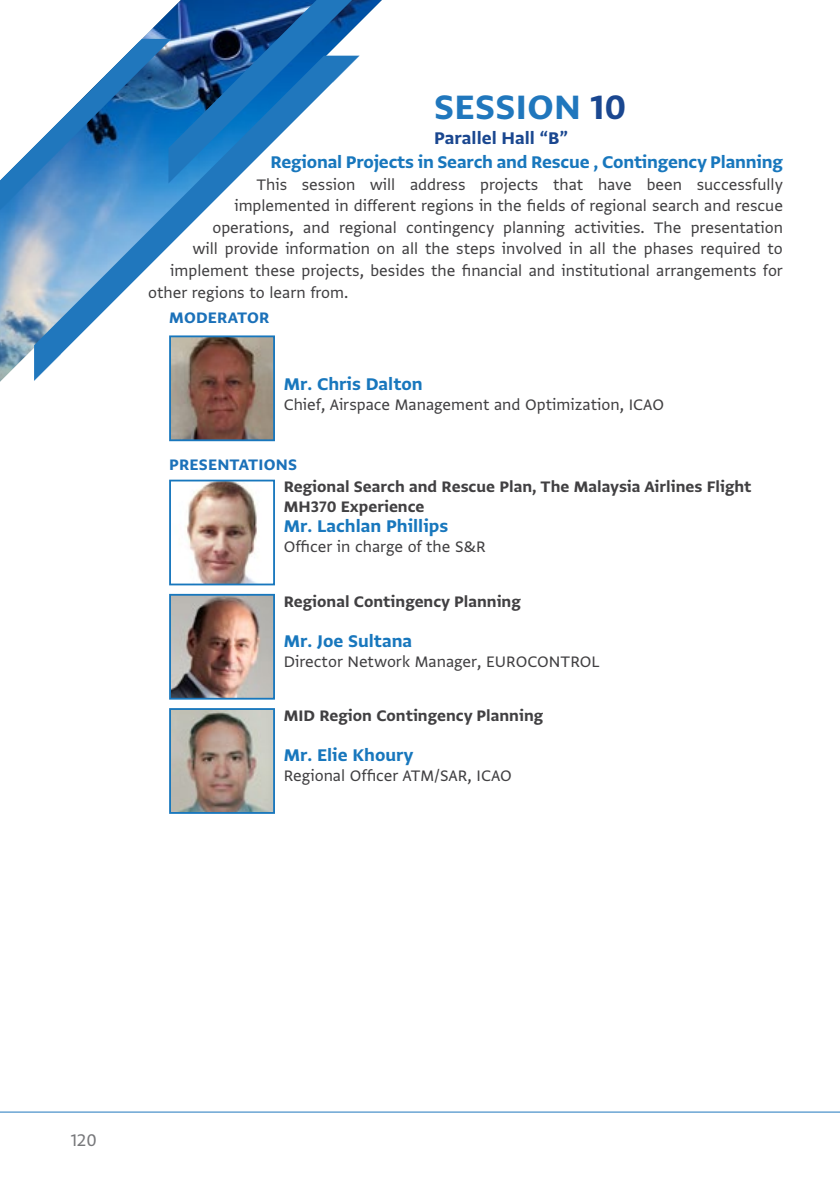
<style>
.page{position:relative;width:840px;height:1191px;background:#fff}
.page>*{position:absolute;margin:0;border:0;box-sizing:border-box;transform-origin:0 0}
.t1{font:700 40px "Greta Arabic AR+LT";letter-spacing:.01em;color:#2077bd}
.t2{font:700 20px "Greta Arabic AR+LT";letter-spacing:-.01em;color:#1877bd}
.t3{font:700 20px "Greta Arabic AR+LT";color:#1a4790}
.t4{font:20px "Greta Arabic AR+LT";color:#77787b}
.t5{font:18px "Greta Arabic AR+LT";color:#414042}
.t6{font:700 18px/20px "Greta Arabic AR+LT";color:#414042}
.t7{font:700 18px "Greta Arabic AR+LT";letter-spacing:.01em;color:#1b71b9}
.s1{color:#1a4790}
</style>
<div class="page">
<img style="left:0;top:0;width:382px;height:382px">
<svg style="left:34px;top:214px;width:325px;height:167px"></svg>
<svg style="left:0;top:0;width:380px;height:214px"></svg>
<svg style="left:0;top:1111px;width:839px;height:1px"></svg>
<img style="left:172px;top:338px;width:100px;height:100px">
<div style="left:169px;top:335px;width:106px;height:106px;border:2px solid #1877bd"></div>
<img style="left:185px;top:482px;width:72px;height:100px">
<div style="left:169px;top:479px;width:106px;height:106px;border:2px solid #1877bd"></div>
<img style="left:172px;top:597px;width:100px;height:99px">
<div style="left:169px;top:594px;width:106px;height:105px;border:2px solid #1877bd"></div>
<img style="left:172px;top:711px;width:100px;height:100px">
<div style="left:169px;top:708px;width:106px;height:106px;border:2px solid #1877bd"></div>
<h1 class="t1" style="left:434px;top:72px;width:194px">SESSION <span class="s1">10</span></h1>
<p class="t3" style="left:434px;top:120px;width:135px">Parallel Hall “B”</p>
<p class="t2" style="left:270px;top:144px;width:513px">Regional Projects in Search and Rescue , Contingency Planning</p>
<p class="t5" style="left:256px;top:168px;width:527px">This session will address projects that have been successfully</p>
<p class="t5" style="left:234px;top:190px;width:550px">implemented in different regions in the fields of regional search and rescue</p>
<p class="t5" style="left:212px;top:211px;width:571px">operations, and regional contingency planning activities. The presentation</p>
<p class="t5" style="left:192px;top:233px;width:591px">will provide information on all the steps involved in all the phases required to</p>
<p class="t5" style="left:170px;top:255px;width:613px">implement these projects, besides the financial and institutional arrangements for</p>
<p class="t5" style="left:148px;top:276px;width:201px">other regions to learn from.</p>
<p class="t7" style="left:169px;top:301px;width:102px">MODERATOR</p>
<p class="t2" style="left:283px;top:366px;width:140px">Mr. Chris Dalton</p>
<p class="t5" style="left:283px;top:388px;width:381px">Chief, Airspace Management and Optimization, ICAO</p>
<p class="t7" style="left:169px;top:448px;width:129px">PRESENTATIONS</p>
<p class="t6" style="left:283px;top:476px;width:469px">Regional Search and Rescue Plan, The Malaysia Airlines Flight<br>MH370 Experience</p>
<p class="t2" style="left:283px;top:508px;width:166px">Mr. Lachlan Phillips</p>
<p class="t5" style="left:283px;top:531px;width:203px">Officer in charge of the S&amp;R</p>
<p class="t6" style="left:283px;top:590px;width:238px">Regional Contingency Planning</p>
<p class="t2" style="left:283px;top:623px;width:130px">Mr. Joe Sultana</p>
<p class="t5" style="left:283px;top:645px;width:317px">Director Network Manager, EUROCONTROL</p>
<p class="t6" style="left:283px;top:704px;width:261px">MID Region Contingency Planning</p>
<p class="t2" style="left:283px;top:737px;width:131px">Mr. Elie Khoury</p>
<p class="t5" style="left:283px;top:759px;width:229px">Regional Officer ATM/SAR, ICAO</p>
<p class="t4" style="left:71px;top:1121px;width:28px">120</p>
</div>
